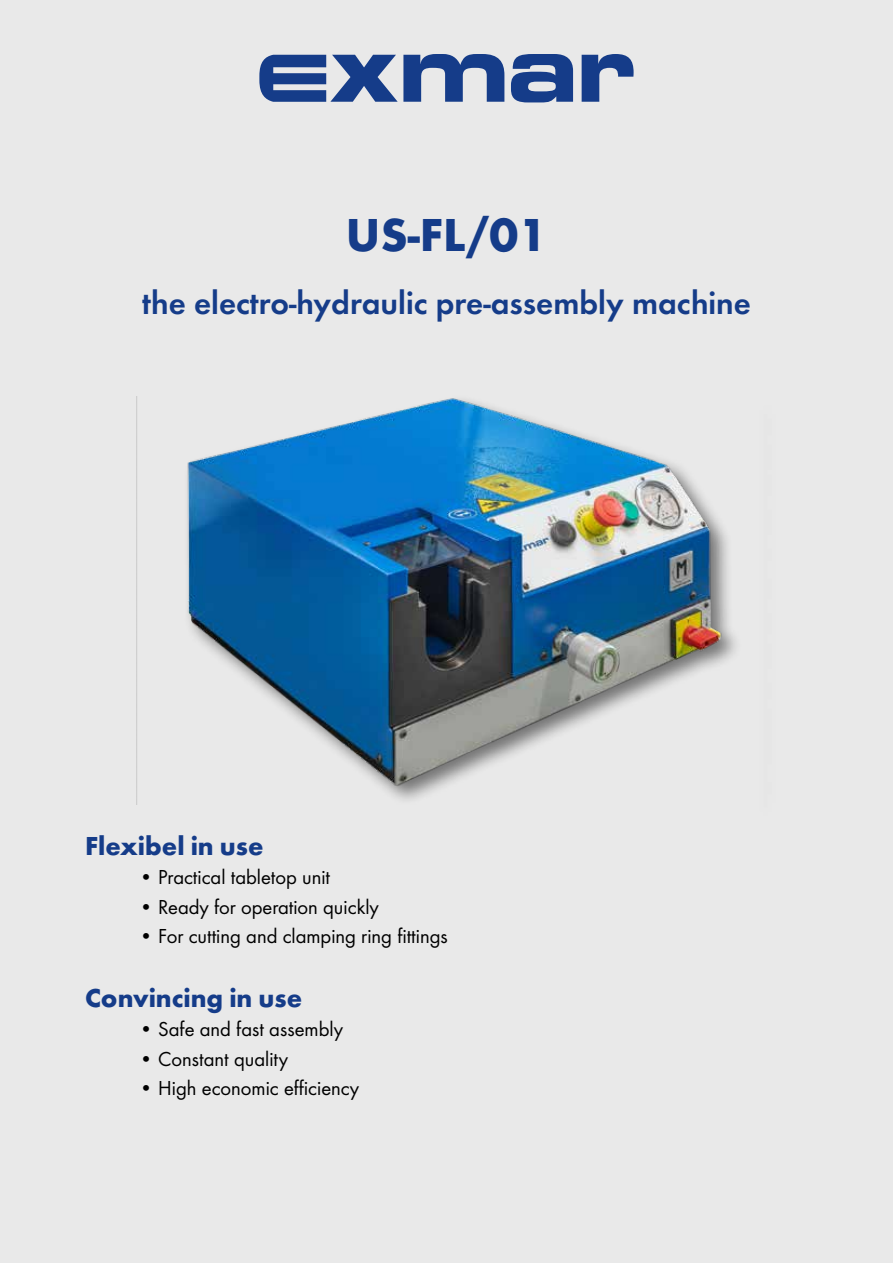
<style>
.page{position:relative;width:893px;height:1263px;background:#e9e9e9}
.page>*{position:absolute;margin:0;border:0;box-sizing:border-box;transform-origin:0 0}
.t1{font:700 48px "Futura";color:#153c89}
.t2{font:33px "Futura Dem";color:#153c89}
.t3{font:700 27px "Futura";color:#153c89}
.t4{font:21px "Futura Boo";color:#000}
</style>
<div class="page">
<svg style="left:511px;top:54px;width:62px;height:48px"></svg>
<svg style="left:582px;top:54px;width:52px;height:48px"></svg>
<svg style="left:259px;top:54px;width:245px;height:48px"></svg>
<img style="left:136px;top:397px;width:600px;height:408px">
<h1 class="t1" style="left:346px;top:205px;width:203px">US-FL/01</h1>
<h2 class="t2" style="left:142px;top:283px;width:610px">the electro-hydraulic pre-assembly machine</h2>
<p class="t3" style="left:85px;top:829px;width:180px">Flexibel in use</p>
<p class="t4" style="left:139px;top:865px;width:193px">• Practical tabletop unit</p>
<p class="t4" style="left:139px;top:894px;width:241px">• Ready for operation quickly</p>
<p class="t4" style="left:139px;top:924px;width:310px">• For cutting and clamping ring fittings</p>
<p class="t3" style="left:85px;top:981px;width:219px">Convincing in use</p>
<p class="t4" style="left:139px;top:1016px;width:205px">• Safe and fast assembly</p>
<p class="t4" style="left:139px;top:1046px;width:151px">• Constant quality</p>
<p class="t4" style="left:139px;top:1075px;width:222px">• High economic efficiency</p>
</div>
